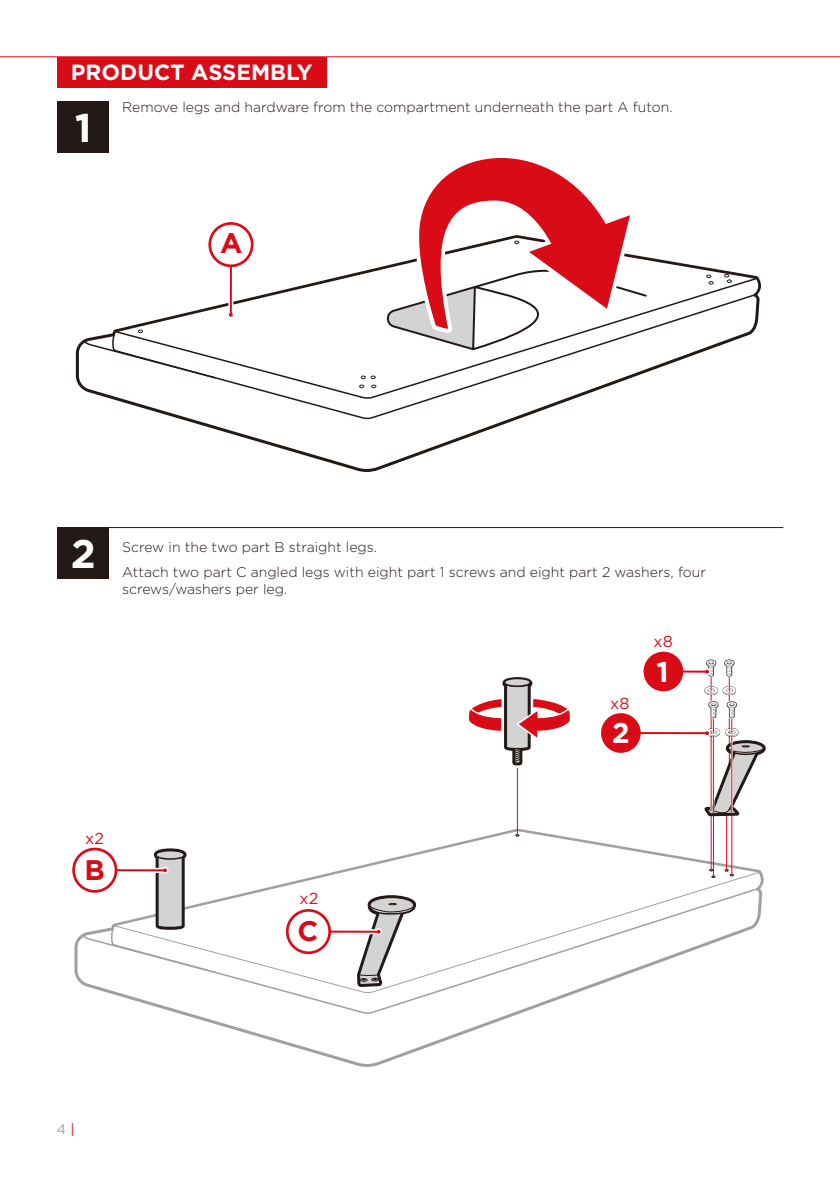
<style>
.page{position:relative;width:840px;height:1191px;background:#fff}
.page>*{position:absolute;margin:0;border:0;box-sizing:border-box;transform-origin:0 0}
.t1{font:700 40px "Gotham";color:#fff}
.t2{font:700 22px "Gotham";color:#fff}
.t3{font:16px "Gotham";color:#d90b17}
.t4{font:300 14px/24.8px "Gotham";color:#231916}
.t5{font:13.8px "Gotham";color:#9fa0a0}
.s1{color:#d90b17}
</style>
<div class="page">
<div style="left:57px;top:57px;width:269px;height:30px;background:#d90b17"></div>
<hr style="left:0;top:56px;width:839px;height:1px;background:#d90b17">
<div style="left:57px;top:101px;width:52px;height:52px;background:#231916"></div>
<div style="left:57px;top:527px;width:52px;height:52px;background:#231916"></div>
<hr style="left:57px;top:527px;width:726px;height:1px;background:#231916">
<svg style="left:76px;top:243px;width:683px;height:229px"></svg>
<svg style="left:83px;top:339px;width:134px;height:40px"></svg>
<svg style="left:138px;top:329px;width:5px;height:4px"></svg>
<svg style="left:705px;top:274px;width:8px;height:10px"></svg>
<svg style="left:723px;top:274px;width:8px;height:9px"></svg>
<svg style="left:359px;top:375px;width:17px;height:13px"></svg>
<svg style="left:379px;top:158px;width:269px;height:194px"></svg>
<svg style="left:75px;top:829px;width:689px;height:238px"></svg>
<svg style="left:709px;top:869px;width:6px;height:8px"></svg>
<svg style="left:724px;top:869px;width:9px;height:7px"></svg>
<hr style="left:710px;top:811px;width:1px;height:59px;background:#d90b17">
<hr style="left:712px;top:812px;width:1px;height:64px;background:#d90b17">
<hr style="left:516px;top:754px;width:1px;height:81px;background:#d90b17">
<hr style="left:730px;top:811px;width:1px;height:64px;background:#d90b17">
<hr style="left:725px;top:807px;width:1px;height:63px;background:#d90b17">
<svg style="left:468px;top:677px;width:102px;height:91px"></svg>
<svg style="left:208px;top:222px;width:45px;height:96px"></svg>
<svg style="left:286px;top:895px;width:130px;height:92px"></svg>
<svg style="left:72px;top:847px;width:144px;height:127px"></svg>
<svg style="left:601px;top:651px;width:164px;height:165px"></svg>
<h2 class="t2" style="left:71px;top:58px;width:243px">PRODUCT ASSEMBLY</h2>
<h1 class="t1" style="left:75px;top:101px;width:18px">1</h1>
<p class="t4" style="left:122px;top:94px;width:551px">Remove legs and hardware from the compartment underneath the part A futon.</p>
<h1 class="t1" style="left:71px;top:527px;width:26px">2</h1>
<p class="t4" style="left:122px;top:534px;width:585px">Screw in the two part B straight legs.<br>Attach two part C angled legs with eight part 1 screws and eight part 2 washers, four</p>
<p class="t4" style="left:122px;top:576px;width:166px">screws/washers per leg.</p>
<p class="t3" style="left:610px;top:693px;width:21px">x8</p>
<p class="t3" style="left:653px;top:631px;width:21px">x8</p>
<p class="t3" style="left:85px;top:827px;width:20px">x2</p>
<p class="t3" style="left:299px;top:888px;width:20px">x2</p>
<p class="t5" style="left:57px;top:1120px;width:19px">4 <span class="s1">|</span></p>
</div>
